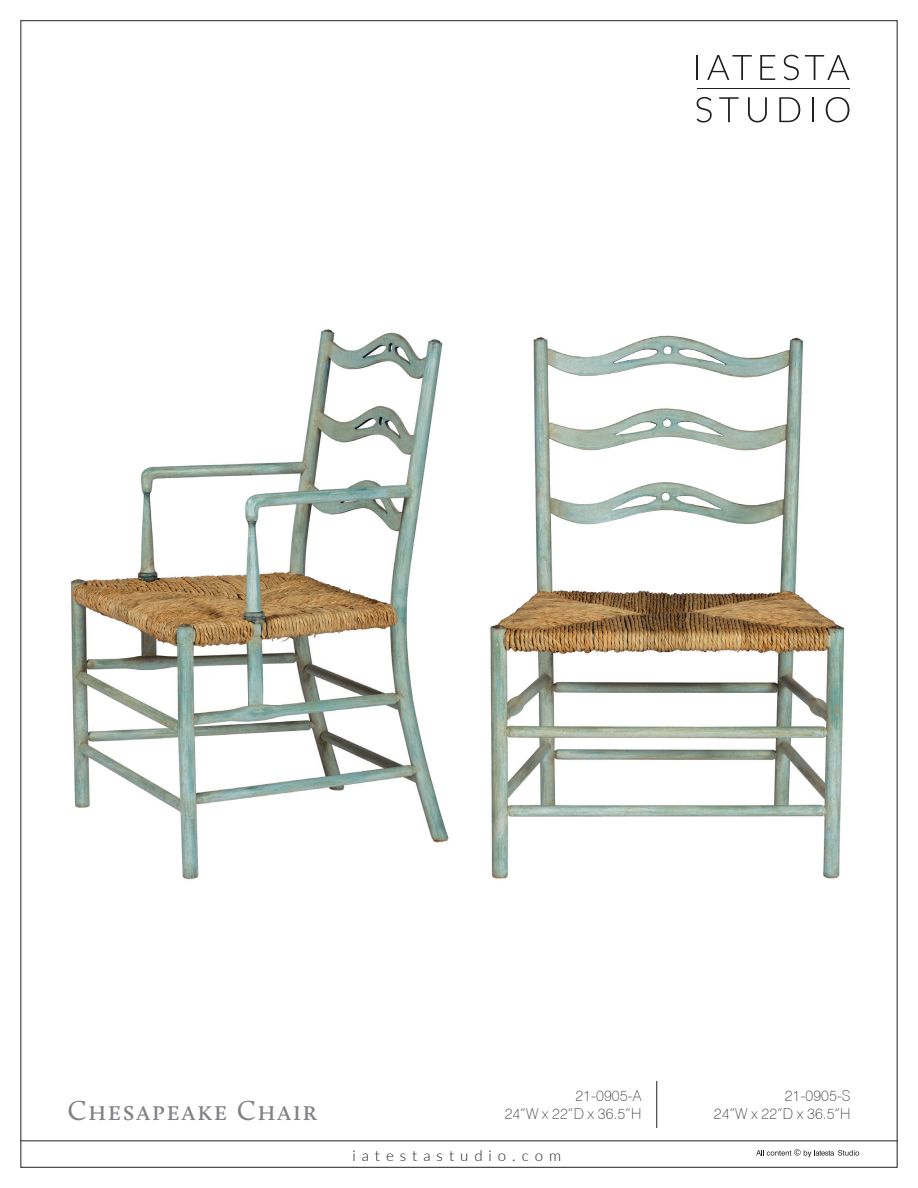
<style>
.page{position:relative;width:918px;height:1188px;background:#fff}
.page>*{position:absolute;margin:0;border:0;box-sizing:border-box;transform-origin:0 0}
.t1{font:28.5px "Calluna";letter-spacing:.05em;color:#818285}
.t2{font:100 15px "Swiss 721 BT";color:#231f20}
.t3{font:300 15px "Lato";letter-spacing:.4em;color:#231f20}
</style>
<div class="page">
<svg style="left:784px;top:55px;width:15px;height:25px"></svg>
<svg style="left:697px;top:97px;width:15px;height:26px"></svg>
<svg style="left:697px;top:55px;width:1px;height:25px"></svg>
<svg style="left:707px;top:55px;width:45px;height:25px"></svg>
<svg style="left:760px;top:55px;width:15px;height:25px"></svg>
<svg style="left:805px;top:55px;width:44px;height:25px"></svg>
<svg style="left:719px;top:97px;width:20px;height:25px"></svg>
<svg style="left:748px;top:97px;width:19px;height:25px"></svg>
<svg style="left:779px;top:97px;width:21px;height:25px"></svg>
<hr style="left:812px;top:97px;width:2px;height:25px;background:#231f20">
<svg style="left:826px;top:97px;width:23px;height:25px"></svg>
<hr style="left:697px;top:88px;width:152px;height:1px;background:#231f20">
<svg style="left:756px;top:1149px;width:103px;height:8px"></svg>
<hr style="left:20px;top:1141px;width:878px;height:1px;background:#231f20">
<img style="left:71px;top:329px;width:774px;height:551px">
<hr style="left:656px;top:1081px;width:1px;height:47px;background:#231f20">
<p class="t1" style="left:68px;top:1093px;width:251px">Chesapeake Chair</p>
<p class="t2" style="left:576px;top:1087px;width:67px">21-0905-A</p>
<p class="t2" style="left:505px;top:1105px;width:138px">24”W x 22”D x 36.5”H</p>
<p class="t3" style="left:352px;top:1145px;width:210px">iatestastudio.com</p>
<p class="t2" style="left:785px;top:1087px;width:67px">21-0905-S</p>
<p class="t2" style="left:714px;top:1105px;width:138px">24”W x 22”D x 36.5”H</p>
</div>
